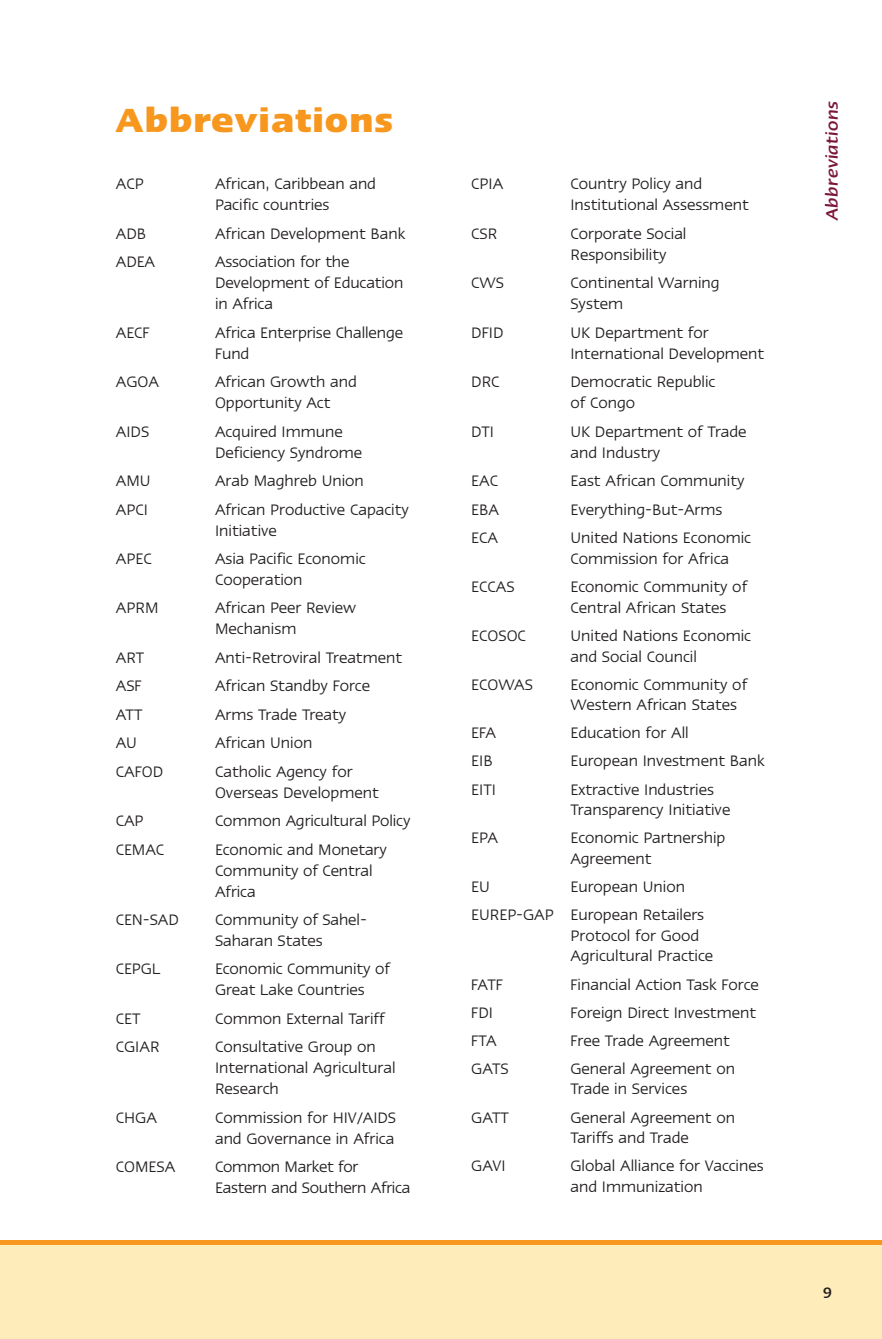
<style>
.page{position:relative;width:882px;height:1339px;background:#fff}
.page>*{position:absolute;margin:0;border:0;box-sizing:border-box;transform-origin:0 0}
.t1{font:700 38.5px "Linotype Ergo";letter-spacing:.02em;color:#f7971d}
.t2{font:italic 500 19.25px "Linotype Ergo";letter-spacing:.015em;color:#7c173e}
.t3{font:17.5px/21px "Linotype Ergo";color:#231f20}
.t4{font:500 17.5px "Linotype Ergo";color:#231f20}
</style>
<div class="page">
<div style="left:0;top:1240px;width:882px;height:99px;background:#feecba"></div>
<div style="left:0;top:1240px;width:882px;height:5px;background:#f7971d"></div>
<h1 class="t1" style="left:116px;top:106px;width:279px">Abbreviations</h1>
<p class="t3" style="left:116px;top:175px;width:29px">ACP</p>
<p class="t3" style="left:215px;top:175px;width:163px">African, Caribbean and<br>Pacific countries</p>
<p class="t3" style="left:116px;top:224px;width:32px">ADB</p>
<p class="t3" style="left:215px;top:224px;width:192px">African Development Bank</p>
<p class="t3" style="left:116px;top:253px;width:41px">ADEA</p>
<p class="t3" style="left:215px;top:253px;width:190px">Association for the<br>Development of Education in Africa</p>
<p class="t3" style="left:116px;top:323px;width:35px">AECF</p>
<p class="t3" style="left:215px;top:323px;width:190px">Africa Enterprise Challenge<br>Fund</p>
<p class="t3" style="left:116px;top:372px;width:45px">AGOA</p>
<p class="t3" style="left:215px;top:372px;width:143px">African Growth and<br>Opportunity Act</p>
<p class="t3" style="left:116px;top:422px;width:35px">AIDS</p>
<p class="t3" style="left:215px;top:422px;width:149px">Acquired Immune<br>Deficiency Syndrome</p>
<p class="t3" style="left:116px;top:471px;width:36px">AMU</p>
<p class="t3" style="left:215px;top:471px;width:150px">Arab Maghreb Union</p>
<p class="t3" style="left:116px;top:500px;width:34px">APCI</p>
<p class="t3" style="left:215px;top:500px;width:195px">African Productive Capacity<br>Initiative</p>
<p class="t3" style="left:116px;top:549px;width:37px">APEC</p>
<p class="t3" style="left:215px;top:549px;width:152px">Asia Pacific Economic<br>Cooperation</p>
<p class="t3" style="left:116px;top:599px;width:44px">APRM</p>
<p class="t3" style="left:215px;top:599px;width:143px">African Peer Review<br>Mechanism</p>
<p class="t3" style="left:116px;top:648px;width:30px">ART</p>
<p class="t3" style="left:215px;top:648px;width:189px">Anti-Retroviral Treatment</p>
<p class="t3" style="left:116px;top:677px;width:27px">ASF</p>
<p class="t3" style="left:215px;top:677px;width:157px">African Standby Force</p>
<p class="t3" style="left:116px;top:705px;width:28px">ATT</p>
<p class="t3" style="left:215px;top:705px;width:133px">Arms Trade Treaty</p>
<p class="t3" style="left:116px;top:733px;width:22px">AU</p>
<p class="t3" style="left:215px;top:733px;width:99px">African Union</p>
<p class="t3" style="left:116px;top:762px;width:49px">CAFOD</p>
<p class="t3" style="left:215px;top:762px;width:165px">Catholic Agency for<br>Overseas Development</p>
<p class="t3" style="left:116px;top:811px;width:29px">CAP</p>
<p class="t3" style="left:215px;top:811px;width:197px">Common Agricultural Policy</p>
<p class="t3" style="left:116px;top:840px;width:50px">CEMAC</p>
<p class="t3" style="left:215px;top:840px;width:173px">Economic and Monetary<br>Community of Central<br>Africa</p>
<p class="t3" style="left:116px;top:910px;width:65px">CEN-SAD</p>
<p class="t3" style="left:215px;top:910px;width:153px">Community of Sahel-<br>Saharan States</p>
<p class="t3" style="left:116px;top:960px;width:46px">CEPGL</p>
<p class="t3" style="left:215px;top:960px;width:177px">Economic Community of<br>Great Lake Countries</p>
<p class="t3" style="left:116px;top:1009px;width:26px">CET</p>
<p class="t3" style="left:215px;top:1009px;width:171px">Common External Tariff</p>
<p class="t3" style="left:116px;top:1037px;width:45px">CGIAR</p>
<p class="t3" style="left:215px;top:1037px;width:182px">Consultative Group on<br>International Agricultural<br>Research</p>
<p class="t3" style="left:116px;top:1108px;width:43px">CHGA</p>
<p class="t3" style="left:215px;top:1108px;width:183px">Commission for HIV/AIDS and Governance in Africa</p>
<p class="t3" style="left:116px;top:1157px;width:61px">COMESA</p>
<p class="t3" style="left:215px;top:1157px;width:197px">Common Market for<br>Eastern and Southern Africa</p>
<p class="t3" style="left:471px;top:175px;width:34px">CPIA</p>
<p class="t3" style="left:570px;top:175px;width:180px">Country Policy and<br>Institutional Assessment</p>
<p class="t3" style="left:471px;top:224px;width:28px">CSR</p>
<p class="t3" style="left:570px;top:224px;width:118px">Corporate Social<br>Responsibility</p>
<p class="t3" style="left:471px;top:274px;width:34px">CWS</p>
<p class="t3" style="left:570px;top:274px;width:151px">Continental Warning<br>System</p>
<p class="t3" style="left:471px;top:323px;width:34px">DFID</p>
<p class="t3" style="left:570px;top:323px;width:195px">UK Department for<br>International Development</p>
<p class="t3" style="left:471px;top:372px;width:30px">DRC</p>
<p class="t3" style="left:570px;top:372px;width:146px">Democratic Republic of Congo</p>
<p class="t3" style="left:471px;top:422px;width:24px">DTI</p>
<p class="t3" style="left:570px;top:422px;width:178px">UK Department of Trade and Industry</p>
<p class="t3" style="left:471px;top:471px;width:28px">EAC</p>
<p class="t3" style="left:570px;top:471px;width:176px">East African Community</p>
<p class="t3" style="left:471px;top:500px;width:29px">EBA</p>
<p class="t3" style="left:570px;top:500px;width:154px">Everything-But-Arms</p>
<p class="t3" style="left:471px;top:528px;width:28px">ECA</p>
<p class="t3" style="left:570px;top:528px;width:182px">United Nations Economic<br>Commission for Africa</p>
<p class="t3" style="left:471px;top:577px;width:45px">ECCAS</p>
<p class="t3" style="left:570px;top:577px;width:178px">Economic Community of<br>Central African States</p>
<p class="t3" style="left:471px;top:626px;width:56px">ECOSOC</p>
<p class="t3" style="left:570px;top:626px;width:182px">United Nations Economic and Social Council</p>
<p class="t3" style="left:471px;top:675px;width:63px">ECOWAS</p>
<p class="t3" style="left:570px;top:675px;width:178px">Economic Community of<br>Western African States</p>
<p class="t3" style="left:471px;top:724px;width:26px">EFA</p>
<p class="t3" style="left:570px;top:724px;width:120px">Education for All</p>
<p class="t3" style="left:471px;top:752px;width:23px">EIB</p>
<p class="t3" style="left:570px;top:752px;width:196px">European Investment Bank</p>
<p class="t3" style="left:471px;top:780px;width:26px">EITI</p>
<p class="t3" style="left:570px;top:780px;width:161px">Extractive Industries<br>Transparency Initiative</p>
<p class="t3" style="left:471px;top:828px;width:28px">EPA</p>
<p class="t3" style="left:570px;top:829px;width:156px">Economic Partnership<br>Agreement</p>
<p class="t3" style="left:471px;top:877px;width:20px">EU</p>
<p class="t3" style="left:471px;top:874px;width:234px;line-height:28.2px;text-indent:99px">European Union<br>EUREP-GAP European Retailers</p>
<p class="t3" style="left:570px;top:926px;width:144px">Protocol for Good<br>Agricultural Practice</p>
<p class="t3" style="left:471px;top:975px;width:33px">FATF</p>
<p class="t3" style="left:570px;top:975px;width:190px">Financial Action Task Force</p>
<p class="t3" style="left:471px;top:1003px;width:23px">FDI</p>
<p class="t3" style="left:570px;top:1003px;width:187px">Foreign Direct Investment</p>
<p class="t3" style="left:471px;top:1031px;width:27px">FTA</p>
<p class="t3" style="left:570px;top:1031px;width:161px">Free Trade Agreement</p>
<p class="t3" style="left:471px;top:1059px;width:39px">GATS</p>
<p class="t3" style="left:570px;top:1059px;width:166px">General Agreement on<br>Trade in Services</p>
<p class="t3" style="left:471px;top:1108px;width:39px">GATT</p>
<p class="t3" style="left:570px;top:1108px;width:166px">General Agreement on<br>Tariffs and Trade</p>
<p class="t3" style="left:471px;top:1156px;width:36px">GAVI</p>
<p class="t3" style="left:570px;top:1157px;width:195px">Global Alliance for Vaccines and Immunization</p>
<p class="t2" style="left:825px;top:220px;width:121px;rotate:-90deg">Abbreviations</p>
<p class="t4" style="left:823px;top:1286px;width:11px">9</p>
</div>
